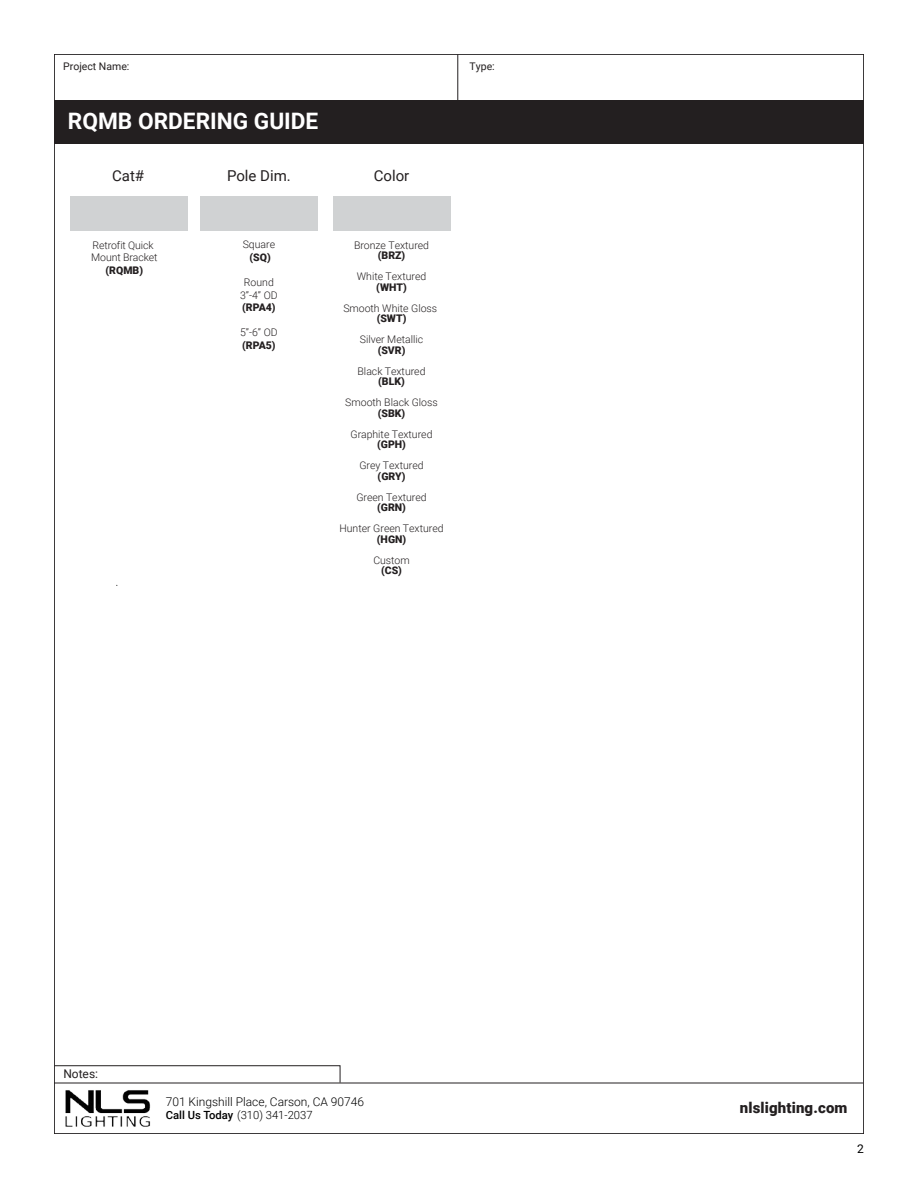
<style>
.page{position:relative;width:918px;height:1188px;background:#fff}
.page>*{position:absolute;margin:0;border:0;box-sizing:border-box;transform-origin:0 0}
.t1{font:700 22.65px "Roboto";color:#fff}
.t2{font:15px "Roboto";color:#231f20}
.t3{font:900 15px "Roboto";letter-spacing:.01em;color:#231f20}
.t4{font:300 12px "Roboto";color:#000}
.t5{font:12px "Roboto";color:#231f20}
.t6{font:12px "Roboto";color:#000}
.t7{font:300 11.25px "Roboto";color:#000}
.t8{font:300 10.5px/12.6px "Roboto";color:#231f20;text-align:center}
.t9{font:900 10.5px "Roboto";color:#231f20}
.t10{font:10.5px "Roboto";color:#231f20}
.s1{font-weight:500}
</style>
<div class="page">
<hr style="left:457px;top:54px;width:1px;height:47px;background:#231f20">
<div style="left:200px;top:197px;width:118px;height:34px;background:#d0d2d3"></div>
<div style="left:70px;top:197px;width:117px;height:34px;background:#d0d2d3"></div>
<div style="left:333px;top:197px;width:117px;height:34px;background:#d0d2d3"></div>
<div style="left:54px;top:101px;width:810px;height:43px;background:#231f20"></div>
<svg style="left:56px;top:1065px;width:285px;height:18px"></svg>
<img style="left:65px;top:1090px;width:86px;height:37px">
<hr style="left:54px;top:1083px;width:809px;height:1px;background:#231f20">
<p class="t10" style="left:63px;top:59px;width:68px">Project Name:</p>
<p class="t10" style="left:470px;top:59px;width:27px">Type:</p>
<h1 class="t1" style="left:68px;top:105px;width:252px">RQMB ORDERING GUIDE</h1>
<h2 class="t2" style="left:112px;top:165px;width:34px">Cat#</h2>
<h2 class="t2" style="left:227px;top:165px;width:65px">Pole Dim.</h2>
<h2 class="t2" style="left:374px;top:165px;width:37px">Color</h2>
<p class="t8" style="left:91px;top:238px;width:68px;text-align:left">Retrofit Quick<br>Mount Bracket</p>
<p class="t9" style="left:106px;top:263px;width:39px">(RQMB)</p>
<p class="t8" style="left:243px;top:238px;width:34px">Square</p>
<p class="t9" style="left:250px;top:250px;width:23px">(SQ)</p>
<p class="t8" style="left:240px;top:276px;width:39px">Round<br>3”-4” OD</p>
<p class="t9" style="left:242px;top:300px;width:35px">(RPA4)</p>
<p class="t8" style="left:240px;top:326px;width:39px">5”-6” OD</p>
<p class="t9" style="left:242px;top:338px;width:35px">(RPA5)</p>
<p class="t8" style="left:354px;top:238px;width:77px">Bronze Textured</p>
<p class="t9" style="left:378px;top:248px;width:29px">(BRZ)</p>
<p class="t8" style="left:357px;top:270px;width:71px">White Textured</p>
<p class="t9" style="left:376px;top:280px;width:32px">(WHT)</p>
<p class="t8" style="left:343px;top:301px;width:95px">Smooth White Gloss</p>
<p class="t9" style="left:377px;top:311px;width:31px">(SWT)</p>
<p class="t8" style="left:360px;top:333px;width:65px">Silver Metallic</p>
<p class="t9" style="left:378px;top:343px;width:29px">(SVR)</p>
<p class="t8" style="left:358px;top:364px;width:70px">Black Textured</p>
<p class="t9" style="left:378px;top:374px;width:28px">(BLK)</p>
<p class="t8" style="left:345px;top:396px;width:94px">Smooth Black Gloss</p>
<p class="t9" style="left:378px;top:406px;width:29px">(SBK)</p>
<p class="t8" style="left:351px;top:427px;width:83px">Graphite Textured</p>
<p class="t9" style="left:377px;top:437px;width:30px">(GPH)</p>
<p class="t8" style="left:359px;top:459px;width:66px">Grey Textured</p>
<p class="t9" style="left:378px;top:469px;width:29px">(GRY)</p>
<p class="t8" style="left:356px;top:490px;width:72px">Green Textured</p>
<p class="t9" style="left:377px;top:500px;width:30px">(GRN)</p>
<p class="t8" style="left:339px;top:522px;width:106px">Hunter Green Textured</p>
<p class="t9" style="left:377px;top:532px;width:31px">(HGN)</p>
<p class="t8" style="left:373px;top:553px;width:38px">Custom</p>
<p class="t9" style="left:381px;top:563px;width:22px">(CS)</p>
<p class="t5" style="left:63px;top:1066px;width:36px">Notes:</p>
<p class="t4" style="left:166px;top:1093px;width:200px">701 Kingshill Place, Carson, CA 90746</p>
<p class="t7" style="left:166px;top:1107px;width:148px"><span class="s1">Call Us Today</span> (310) 341-2037</p>
<h2 class="t3" style="left:740px;top:1097px;width:109px">nlslighting.com</h2>
<p class="t6" style="left:857px;top:1141px;width:8px">2</p>
</div>
